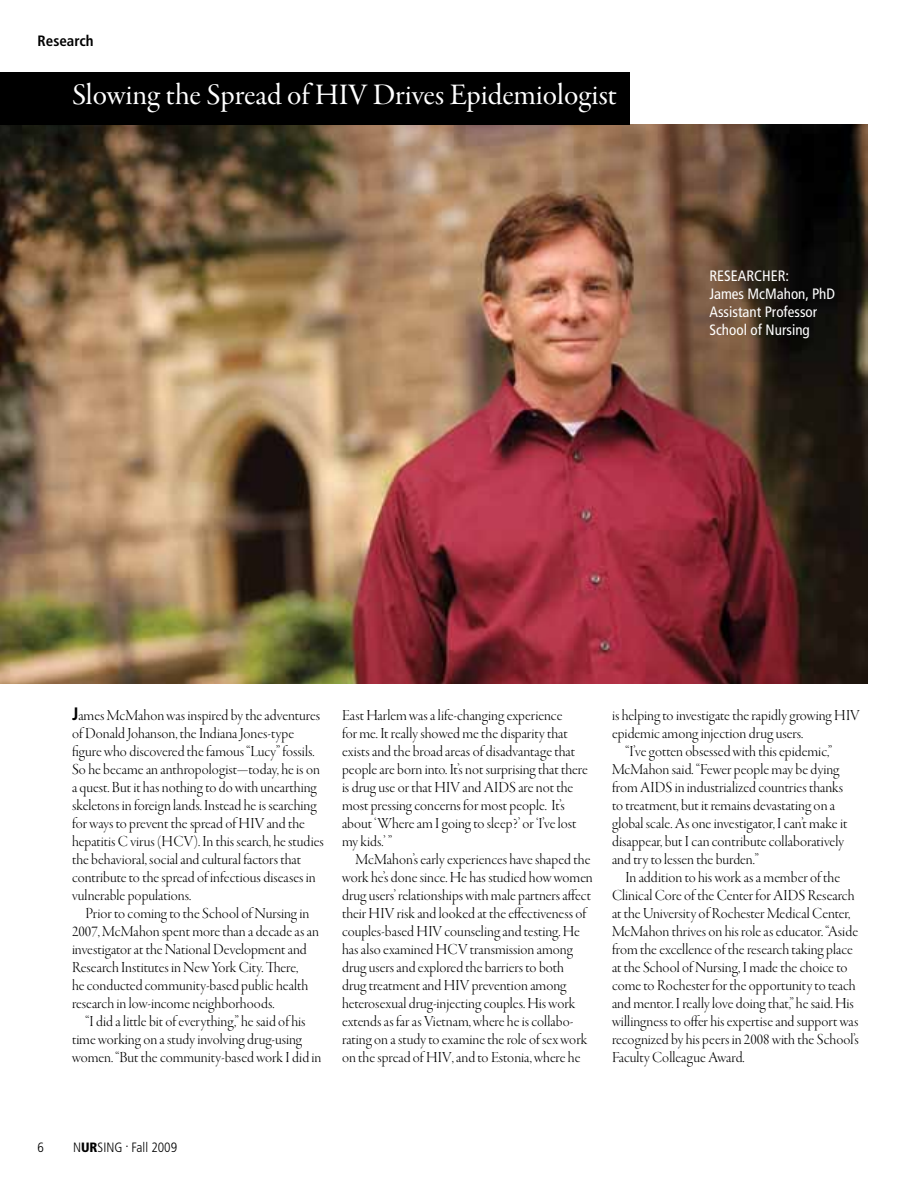
<style>
.page{position:relative;width:918px;height:1188px;background:#fff}
.page>*{position:absolute;margin:0;border:0;box-sizing:border-box;transform-origin:0 0}
.t1{font:30px "Garamond Premr Pro Subh";color:#fff}
.t2{font:15.75px/18px "Garamond Premr Pro Lt Disp";color:#000}
.t3{font:condensed 15px/18px "Frutiger LT Pro";color:#fff}
.t4{font:700 condensed 15px "Frutiger LT Pro";color:#000}
.t5{font:300 condensed 13.5px "Frutiger LT Pro";color:#000}
.s1{font-family:"Frutiger LT Pro";font-weight:700;font-stretch:condensed;font-size:18px}
.s2{font-weight:900}
</style>
<div class="page">
<img style="left:0;top:124px;width:868px;height:560px">
<div style="left:0;top:72px;width:630px;height:53px;background:#000"></div>
<p class="t4" style="left:38px;top:32px;width:58px">Research</p>
<h1 class="t1" style="left:72px;top:77px;width:546px">Slowing the Spread of HIV Drives Epidemiologist</h1>
<p class="t3" style="left:709px;top:267px;width:127px">RESEARCHER:<br>James McMahon, PhD<br>Assistant Professor<br>School of Nursing</p>
<p class="t2" style="left:72px;top:707px;width:253px"><span class="s1">J</span>ames McMahon was inspired by the adventures of Donald Johanson, the Indiana Jones-type figure who discovered the famous “Lucy” fossils.<br>So he became an anthropologist—today, he is on a quest. But it has nothing to do with unearthing skeletons in foreign lands. Instead he is searching for ways to prevent the spread of HIV and the hepatitis C virus (HCV). In this search, he studies the behavioral, social and cultural factors that contribute to the spread of infectious diseases in vulnerable populations.</p>
<p class="t2" style="left:72px;top:905px;width:248px;text-indent:13px">Prior to coming to the School of Nursing in 2007, McMahon spent more than a decade as an investigator at the National Development and Research Institutes in New York City. There,<br>he conducted community-based public health research in low-income neighborhoods.</p>
<p class="t2" style="left:72px;top:1013px;width:251px;text-indent:13px">“I did a little bit of everything,” he said of his time working on a study involving drug-using women. “But the community-based work I did in</p>
<p class="t2" style="left:342px;top:707px;width:247px">East Harlem was a life-changing experience<br>for me. It really showed me the disparity that exists and the broad areas of disadvantage that people are born into. It’s not surprising that there is drug use or that HIV and AIDS are not the most pressing concerns for most people. It’s about ‘Where am I going to sleep?’ or ‘I’ve lost my kids.’ ”</p>
<p class="t2" style="left:342px;top:851px;width:252px;text-indent:13px">McMahon’s early experiences have shaped the work he’s done since. He has studied how women drug users’ relationships with male partners affect their HIV risk and looked at the effectiveness of couples-based HIV counseling and testing. He has also examined HCV transmission among drug users and explored the barriers to both<br>drug treatment and HIV prevention among heterosexual drug-injecting couples. His work extends as far as Vietnam, where he is collabo&shy;rating on a study to examine the role of sex work on the spread of HIV, and to Estonia, where he</p>
<p class="t2" style="left:612px;top:707px;width:249px">is helping to investigate the rapidly growing HIV</p>
<p class="t2" style="left:612px;top:725px;width:193px">epidemic among injection drug users.</p>
<p class="t2" style="left:626px;top:743px;width:208px">“I’ve gotten obsessed with this epidemic,”</p>
<p class="t2" style="left:612px;top:761px;width:229px">McMahon said. “Fewer people may be dying</p>
<p class="t2" style="left:612px;top:779px;width:233px">from AIDS in industrialized countries thanks</p>
<p class="t2" style="left:612px;top:797px;width:225px">to treatment, but it remains devastating on a</p>
<p class="t2" style="left:612px;top:815px;width:237px">global scale. As one investigator, I can’t make it</p>
<p class="t2" style="left:612px;top:833px;width:234px">disappear, but I can contribute collaboratively</p>
<p class="t2" style="left:612px;top:851px;width:148px">and try to lessen the burden.”</p>
<p class="t2" style="left:626px;top:869px;width:216px">In addition to his work as a member of the</p>
<p class="t2" style="left:612px;top:887px;width:244px">Clinical Core of the Center for AIDS Research</p>
<p class="t2" style="left:612px;top:905px;width:240px">at the University of Rochester Medical Center,</p>
<p class="t2" style="left:612px;top:923px;width:248px">McMahon thrives on his role as educator. “Aside</p>
<p class="t2" style="left:612px;top:941px;width:242px">from the excellence of the research taking place</p>
<p class="t2" style="left:612px;top:959px;width:237px">at the School of Nursing, I made the choice to</p>
<p class="t2" style="left:612px;top:977px;width:245px">come to Rochester for the opportunity to teach</p>
<p class="t2" style="left:612px;top:995px;width:243px">and mentor. I really love doing that,” he said. His</p>
<p class="t2" style="left:612px;top:1013px;width:248px">willingness to offer his expertise and support was</p>
<p class="t2" style="left:612px;top:1031px;width:248px">recognized by his peers in 2008 with the School’s</p>
<p class="t2" style="left:612px;top:1049px;width:134px">Faculty Colleague Award.</p>
<p class="t5" style="left:38px;top:1139px;width:8px">6</p>
<p class="t5" style="left:73px;top:1139px;width:106px">N<span class="s2">UR</span>SING . Fall 2009</p>
</div>
